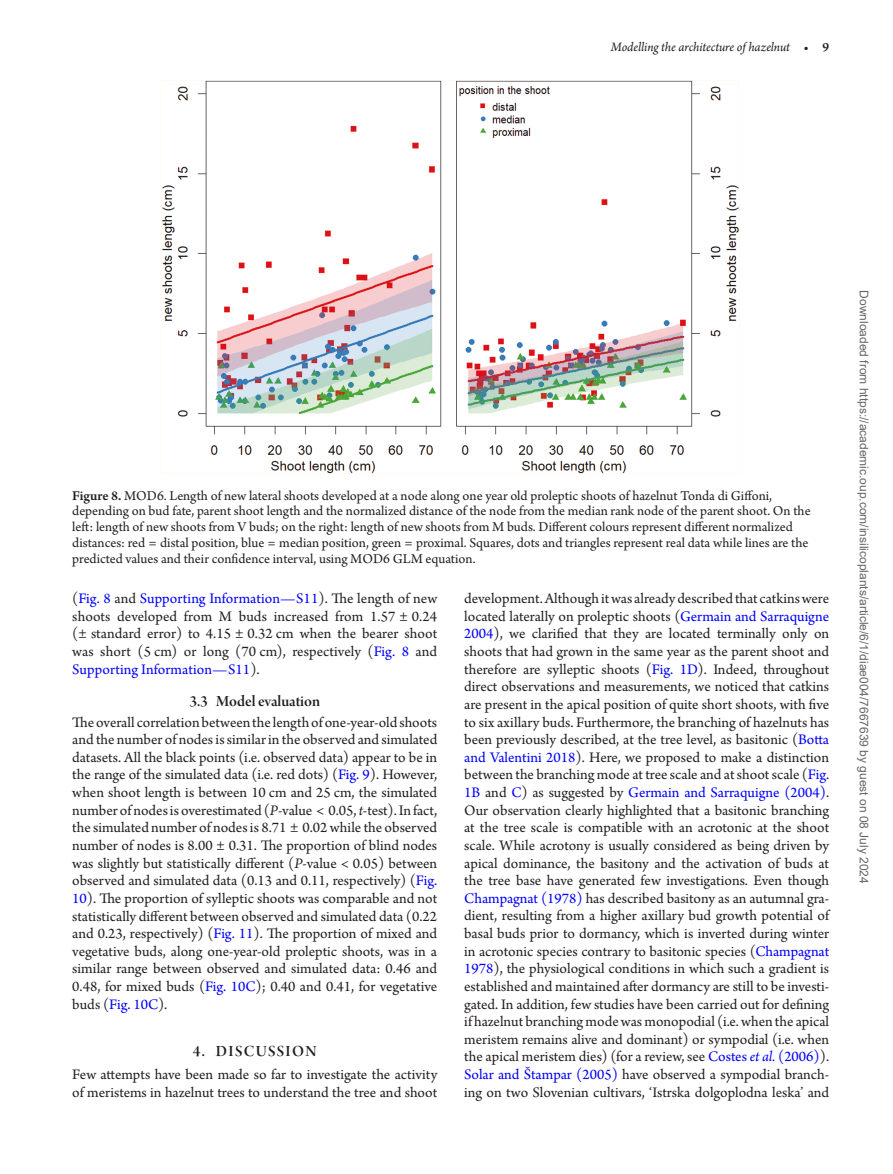
<style>
.page{position:relative;width:893px;height:1174px;background:#fff}
.page>*{position:absolute;margin:0;border:0;box-sizing:border-box;transform-origin:0 0}
.HeadB{font:16.5px "Arno Pro Smbd Display";letter-spacing:-.005em;color:#231f20}
.HeadA{font:16.5px "Arno Pro Smbd Display";letter-spacing:.085em;color:#231f20}
.Text{font:15.3px/17.5px "Arno Pro";color:#231f20;text-align:justify}
.TextInd{font:15.3px/17.5px "Arno Pro";letter-spacing:.005em;color:#231f20;text-align:justify}
.FigCapt{font:14.25px/15.8px "Arno Pro";color:#231f20}
.t1{font:italic 13.5px "Arno Pro";letter-spacing:-.005em;color:#231f20}
.t2{font:12px "Arial";color:#666}
.s1{font-weight:600;font-style:normal}
.s2{font-weight:600}
.s3{color:#00f}
.s4{font-style:italic}
.s5{font-style:italic;color:#00f}
</style>
<div class="page">
<img style="left:162px;top:81px;width:578px;height:392px">
<p class="t1" style="left:611px;top:39px;width:220px">Modelling the architecture of hazelnut <span class="s1">• 9</span></p>
<p class="FigCapt" style="left:72px;top:488px;width:740px"><span class="s2">Figure 8.</span> MOD6. Length of new lateral shoots developed at a node along one year old proleptic shoots of hazelnut Tonda di Giffoni, depending on bud fate, parent shoot length and the normalized distance of the node from the median rank node of the parent shoot. On the left: length of new shoots from V buds; on the right: length of new shoots from M buds. Different colours represent different normalized distances: red = distal position, blue = median position, green = proximal. Squares, dots and triangles represent real data while lines are the predicted values and their confidence interval, using MOD6 GLM equation.</p>
<p class="TextInd" style="left:72px;top:590px;width:366px">(<span class="s3">Fig. 8</span> and <span class="s3">Supporting Information—S11</span>). The length of new shoots developed from M buds increased from 1.57 ± 0.24 (± standard error) to 4.15 ± 0.32 cm when the bearer shoot was short (5 cm) or long (70 cm), respectively (<span class="s3">Fig. 8</span> and <span class="s3">Supporting Information—S11</span>).</p>
<h3 class="HeadB" style="left:189px;top:692px;width:132px">3.3 Model evaluation</h3>
<p class="Text" style="left:72px;top:714px;width:366px">The overall correlation between the length of one-year-old shoots and the number of nodes is similar in the observed and simulated datasets. All the black points (i.e. observed data) appear to be in the range of the simulated data (i.e. red dots) (<span class="s3">Fig. 9</span>). However, when shoot length is between 10 cm and 25 cm, the simulated number of nodes is overestimated (<span class="s4">P</span>-value &lt; 0.05, <span class="s4">t</span>-test). In fact, the simulated number of nodes is 8.71 ± 0.02 while the observed number of nodes is 8.00 ± 0.31. The proportion of blind nodes was slightly but statistically different (<span class="s4">P</span>-value &lt; 0.05) between observed and simulated data (0.13 and 0.11, respectively) (<span class="s3">Fig.<br>10</span>). The proportion of sylleptic shoots was comparable and not statistically different between observed and simulated data (0.22 and 0.23, respectively) (<span class="s3">Fig. 11</span>). The proportion of mixed and vegetative buds, along one-year-old proleptic shoots, was in a similar range between observed and simulated data: 0.46 and 0.48, for mixed buds (<span class="s3">Fig. 10C</span>); 0.40 and 0.41, for vegetative buds (<span class="s3">Fig. 10C</span>).</p>
<h2 class="HeadA" style="left:193px;top:1041px;width:125px">4. DISCUSSION</h2>
<p class="Text" style="left:72px;top:1066px;width:366px">Few attempts have been made so far to investigate the activity of meristems in hazelnut trees to understand the tree and shoot</p>
<p class="Text" style="left:464px;top:590px;width:367px">development. Although it was already described that catkins were located laterally on proleptic shoots (<span class="s3">Germain and Sarraquigne 2004</span>), we clarified that they are located terminally only on shoots that had grown in the same year as the parent shoot and therefore are sylleptic shoots (<span class="s3">Fig. 1D</span>). Indeed, throughout direct observations and measurements, we noticed that catkins are present in the apical position of quite short shoots, with five to six axillary buds. Furthermore, the branching of hazelnuts has been previously described, at the tree level, as basitonic (<span class="s3">Botta and Valentini 2018</span>). Here, we proposed to make a distinction between the branching mode at tree scale and at shoot scale (<span class="s3">Fig.<br>1B</span> and <span class="s3">C</span>) as suggested by <span class="s3">Germain and Sarraquigne (2004)</span>.<br>Our observation clearly highlighted that a basitonic branching at the tree scale is compatible with an acrotonic at the shoot scale. While acrotony is usually considered as being driven by apical dominance, the basitony and the activation of buds at the tree base have generated few investigations. Even though <span class="s3">Champagnat (1978)</span> has described basitony as an autumnal gra&shy;dient, resulting from a higher axillary bud growth potential of basal buds prior to dormancy, which is inverted during winter in acrotonic species contrary to basitonic species (<span class="s3">Champagnat 1978</span>), the physiological conditions in which such a gradient is established and maintained after dormancy are still to be investi&shy;gated. In addition, few studies have been carried out for defining if hazelnut branching mode was monopodial (i.e. when the apical meristem remains alive and dominant) or sympodial (i.e. when the apical meristem dies) (for a review, see <span class="s3">Costes</span> <span class="s5">et al.</span> <span class="s3">(2006)</span>).<br><span class="s3">Solar and Štampar (2005)</span> have observed a sympodial branch&shy;ing on two Slovenian cultivars, ‘Istrska dolgoplodna leska’ and</p>
<p class="t2" style="left:868px;top:290px;width:595px;rotate:90deg">Downloaded from https://academic.oup.com/insilicoplants/article/6/1/diae004/7667639 by guest on 08 July 2024</p>
</div>
